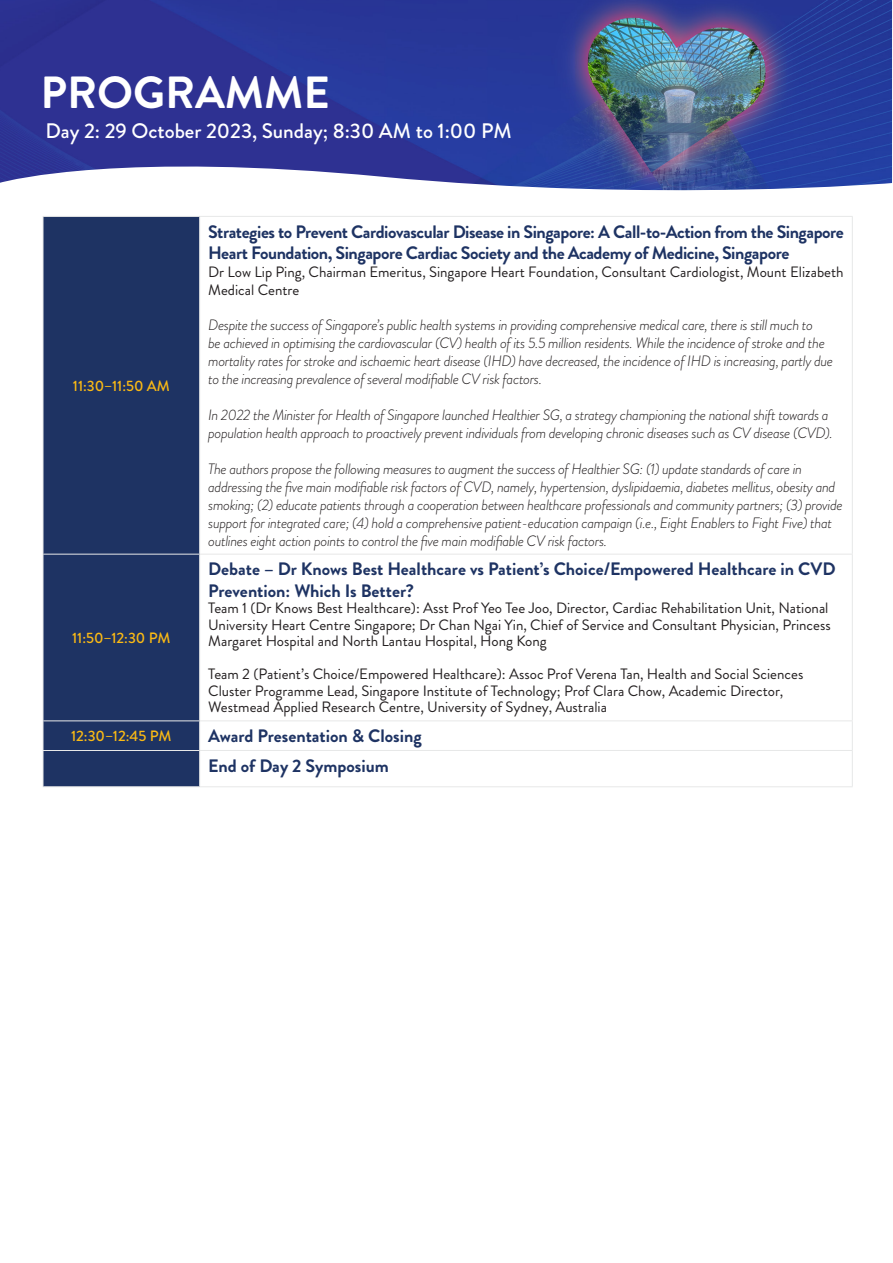
<style>
.page{position:relative;width:893px;height:1263px;background:#fff}
.page>*{position:absolute;margin:0;border:0;box-sizing:border-box;transform-origin:0 0}
.t1{font:700 45px "Brandon Grotesque";color:#fff}
.t2{font:500 21px "Brandon Grotesque";color:#fff}
.t3{font:700 18px/21.6px "Brandon Grotesque";letter-spacing:-.025em;color:#1e3363}
.t4{font:700 18px/21.6px "Brandon Grotesque";color:#1e3363}
.t5{font:italic 300 15px/18px "Brandon Grotesque";letter-spacing:-.025em;color:#231f20}
.t6{font:15px/16.5px "Brandon Grotesque";color:#231f20}
.t7{font:500 15px "Brandon Grotesque";color:#fbba14}
</style>
<div class="page">
<img style="left:0;top:0;width:892px;height:191px">
<div style="left:44px;top:217px;width:155px;height:569px;background:#1e3363"></div>
<hr style="left:43px;top:217px;width:1px;height:337px;background:#e7e8e8">
<hr style="left:199px;top:217px;width:1px;height:337px;background:#e7e8e8">
<hr style="left:852px;top:217px;width:1px;height:337px;background:#e7e8e8">
<hr style="left:43px;top:554px;width:1px;height:166px;background:#e7e8e8">
<hr style="left:199px;top:554px;width:1px;height:166px;background:#e7e8e8">
<hr style="left:852px;top:554px;width:1px;height:166px;background:#e7e8e8">
<svg style="left:43px;top:721px;width:1px;height:29px"></svg>
<svg style="left:199px;top:721px;width:1px;height:29px"></svg>
<svg style="left:852px;top:721px;width:1px;height:29px"></svg>
<hr style="left:43px;top:751px;width:1px;height:35px;background:#e7e8e8">
<hr style="left:199px;top:751px;width:1px;height:35px;background:#e7e8e8">
<hr style="left:852px;top:751px;width:1px;height:35px;background:#e7e8e8">
<hr style="left:43px;top:216px;width:157px;height:1px;background:#e7e8e8">
<hr style="left:43px;top:554px;width:157px;height:1px;background:#e7e8e8">
<hr style="left:43px;top:720px;width:157px;height:1px;background:#e7e8e8">
<hr style="left:43px;top:750px;width:157px;height:1px;background:#e7e8e8">
<hr style="left:43px;top:786px;width:157px;height:1px;background:#e7e8e8">
<hr style="left:200px;top:216px;width:653px;height:1px;background:#e7e8e8">
<hr style="left:200px;top:554px;width:653px;height:1px;background:#e7e8e8">
<hr style="left:200px;top:720px;width:653px;height:1px;background:#e7e8e8">
<hr style="left:200px;top:750px;width:653px;height:1px;background:#e7e8e8">
<hr style="left:200px;top:786px;width:653px;height:1px;background:#e7e8e8">
<p class="t1" style="left:40px;top:61px;width:291px">PROGRAMME</p>
<p class="t2" style="left:46px;top:116px;width:468px">Day 2: 29 October 2023, Sunday; 8:30 AM to 1:00 PM</p>
<p class="t7" style="left:73px;top:375px;width:98px">11:30–11:50 AM</p>
<p class="t7" style="left:72px;top:627px;width:100px">11:50–12:30 PM</p>
<p class="t3" style="left:208px;top:221px;width:637px">Strategies to Prevent Cardiovascular Disease in Singapore: A Call-to-Action from the Singapore<br>Heart Foundation, Singapore Cardiac Society and the Academy of Medicine, Singapore</p>
<p class="t6" style="left:208px;top:263px;width:637px;line-height:18px">Dr Low Lip Ping, Chairman Emeritus, Singapore Heart Foundation, Consultant Cardiologist, Mount Elizabeth<br>Medical Centre</p>
<p class="t5" style="left:208px;top:315px;width:626px">Despite the success of Singapore’s public health systems in providing comprehensive medical care, there is still much to<br>be achieved in optimising the cardiovascular (CV) health of its 5.5 million residents. While the incidence of stroke and the mortality rates for stroke and ischaemic heart disease (IHD) have decreased, the incidence of IHD is increasing, partly due to the increasing prevalence of several modifiable CV risk factors.</p>
<p class="t5" style="left:208px;top:405px;width:626px">In 2022 the Minister for Health of Singapore launched Healthier SG, a strategy championing the national shift towards a population health approach to proactively prevent individuals from developing chronic diseases such as CV disease (CVD).</p>
<p class="t5" style="left:208px;top:459px;width:636px">The authors propose the following measures to augment the success of Healthier SG: (1) update standards of care in addressing the five main modifiable risk factors of CVD, namely, hypertension, dyslipidaemia, diabetes mellitus, obesity and smoking; (2) educate patients through a cooperation between healthcare professionals and community partners; (3) provide support for integrated care; (4) hold a comprehensive patient-education campaign (i.e., Eight Enablers to Fight Five) that outlines eight action points to control the five main modifiable CV risk factors.</p>
<p class="t4" style="left:208px;top:558px;width:629px">Debate – Dr Knows Best Healthcare vs Patient’s Choice/Empowered Healthcare in CVD<br>Prevention: Which Is Better?</p>
<p class="t6" style="left:208px;top:600px;width:624px">Team 1 (Dr Knows Best Healthcare): Asst Prof Yeo Tee Joo, Director, Cardiac Rehabilitation Unit, National<br>University Heart Centre Singapore; Dr Chan Ngai Yin, Chief of Service and Consultant Physician, Princess<br>Margaret Hospital and North Lantau Hospital, Hong Kong</p>
<p class="t6" style="left:208px;top:666px;width:597px">Team 2 (Patient’s Choice/Empowered Healthcare): Assoc Prof Verena Tan, Health and Social Sciences<br>Cluster Programme Lead, Singapore Institute of Technology; Prof Clara Chow, Academic Director,<br>Westmead Applied Research Centre, University of Sydney, Australia</p>
<p class="t7" style="left:71px;top:725px;width:102px">12:30–12:45 PM</p>
<p class="t4" style="left:208px;top:725px;width:215px">Award Presentation &amp; Closing</p>
<p class="t4" style="left:208px;top:755px;width:182px">End of Day 2 Symposium</p>
</div>
